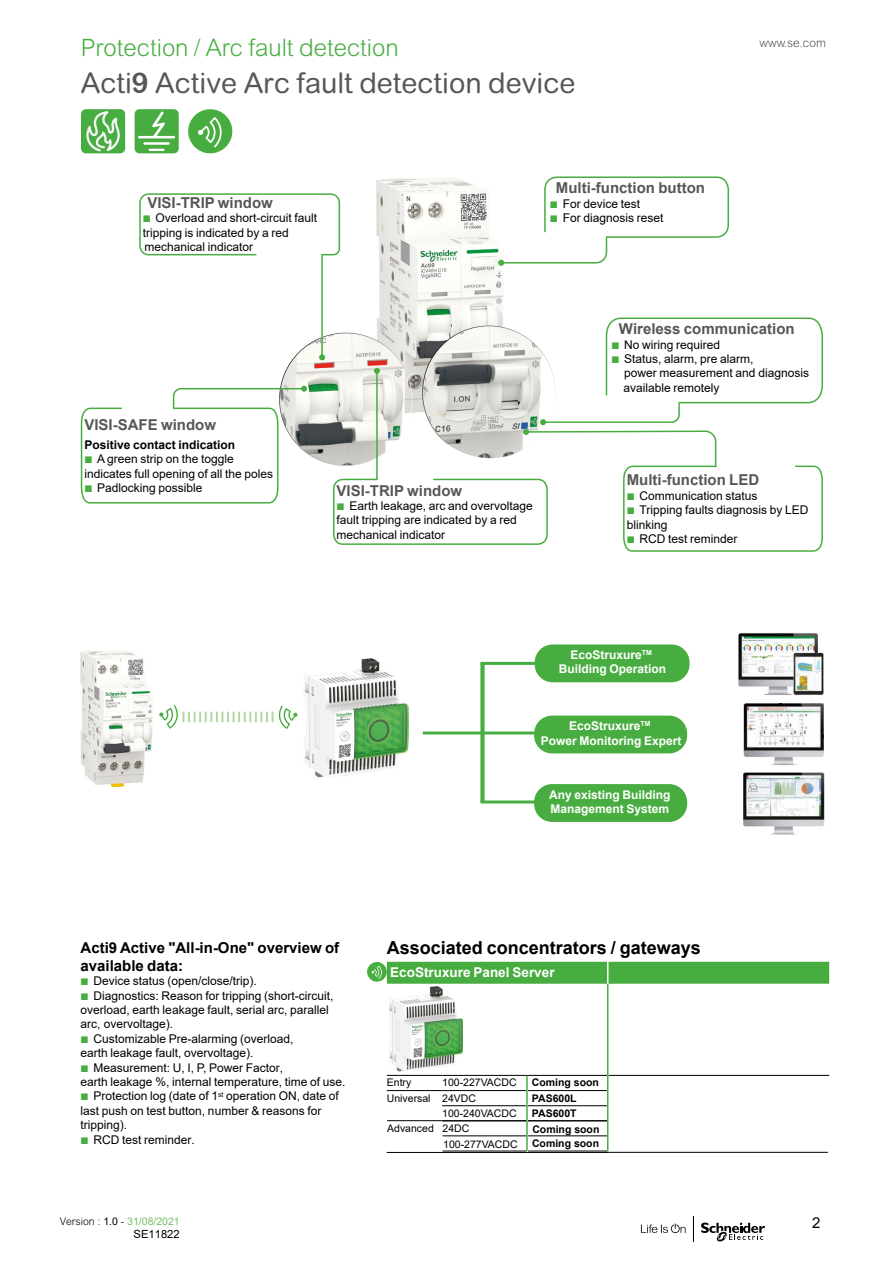
<style>
.page{position:relative;width:893px;height:1263px;background:#fff}
.page>*{position:absolute;margin:0;border:0;box-sizing:border-box;transform-origin:0 0}
.t1{font:28.5px "Arial Rounded MT Pro";color:#575756}
.t2{font:300 24px "Arial Rounded MT Pro";color:#48ad40}
.t3{font:700 18px "Arial";color:#000}
.t4{font:700 15px "Arial";color:#575756}
.t5{font:700 15px/18px "Arial";color:#000}
.t6{font:15px "Arial";color:#000}
.t7{font:700 13.5px "Arial";color:#fff}
.t8{font:12px/14.4px "Arial";color:#000}
.t9{font:700 12px/14.4px "Arial";color:#fff;text-align:center}
.t10{font:300 12px "Arial Rounded MT Pro";color:#575756}
.t11{font:11.25px "Arial";color:#000}
.t12{font:10.5px/15.9px "Arial";color:#000}
.t13{font:700 10.5px/14.7px "Arial";color:#000}
.t14{font:10.5px "Arial";color:#7bbc63}
.t15{font:700 10.5px "Arial";color:#000}
.s1{font-family:"Arial Rounded MT Bold"}
.s2{font-family:"Graph Schneider";color:#48ad40}
.s3{font-weight:700}
.s4{font-family:"Arial Rounded MT Pro";font-weight:300;color:#000}
.s5{color:#000}
</style>
<div class="page">
<img style="left:377px;top:178px;width:127px;height:235px">
<svg style="left:498px;top:176px;width:232px;height:90px"></svg>
<div style="left:333px;top:479px;width:215px;height:66px;border:2px solid #48ad40;border-radius:10px"></div>
<div style="left:81px;top:109px;width:44px;height:44px;background:#48ad40;border-radius:5px"></div>
<svg style="left:86px;top:111px;width:34px;height:40px"></svg>
<div style="left:135px;top:109px;width:44px;height:44px;background:#48ad40;border-radius:5px"></div>
<svg style="left:152px;top:111px;width:13px;height:25px"></svg>
<hr style="left:138px;top:136px;width:37px;height:2px;background:#fff">
<hr style="left:143px;top:142px;width:27px;height:3px;background:#fff">
<svg style="left:149px;top:149px;width:16px;height:2px"></svg>
<svg style="left:188px;top:109px;width:44px;height:44px"></svg>
<svg style="left:422px;top:317px;width:401px;height:235px"></svg>
<img style="left:80px;top:651px;width:73px;height:135px">
<svg style="left:139px;top:193px;width:202px;height:63px"></svg>
<hr style="left:321px;top:255px;width:2px;height:102px;background:#48ad40">
<svg style="left:80px;top:333px;width:332px;height:171px"></svg>
<svg style="left:159px;top:705px;width:138px;height:24px"></svg>
<img style="left:304px;top:659px;width:104px;height:119px">
<hr style="left:387px;top:1075px;width:55px;height:1px;background:#000">
<hr style="left:442px;top:1075px;width:85px;height:1px;background:#000">
<hr style="left:527px;top:1075px;width:80px;height:1px;background:#000">
<hr style="left:608px;top:1075px;width:221px;height:1px;background:#000">
<hr style="left:387px;top:1090px;width:55px;height:1px;background:#000">
<hr style="left:442px;top:1090px;width:84px;height:1px;background:#000">
<hr style="left:528px;top:1090px;width:79px;height:1px;background:#000">
<hr style="left:442px;top:1105px;width:84px;height:1px;background:#000">
<hr style="left:528px;top:1105px;width:79px;height:1px;background:#000">
<hr style="left:442px;top:1121px;width:84px;height:1px;background:#000">
<hr style="left:528px;top:1121px;width:79px;height:1px;background:#000">
<hr style="left:387px;top:1120px;width:56px;height:1px;background:#000">
<hr style="left:443px;top:1120px;width:84px;height:1px;background:#000">
<hr style="left:528px;top:1120px;width:79px;height:1px;background:#000">
<hr style="left:443px;top:1135px;width:84px;height:1px;background:#000">
<hr style="left:528px;top:1135px;width:79px;height:1px;background:#000">
<hr style="left:443px;top:1151px;width:84px;height:1px;background:#000">
<hr style="left:528px;top:1151px;width:79px;height:1px;background:#000">
<hr style="left:387px;top:1152px;width:55px;height:1px;background:#000">
<hr style="left:442px;top:1152px;width:85px;height:1px;background:#000">
<hr style="left:527px;top:1152px;width:81px;height:1px;background:#000">
<hr style="left:606px;top:1152px;width:222px;height:1px;background:#000">
<hr style="left:607px;top:984px;width:1px;height:91px;background:#48ad40">
<svg style="left:367px;top:962px;width:462px;height:22px;background:#4daf46"></svg>
<img style="left:389px;top:987px;width:73px;height:85px">
<div style="left:535px;top:644px;width:155px;height:38px;background:#48ad40;border-radius:18px"></div>
<img style="left:738px;top:632px;width:86px;height:63px">
<img style="left:744px;top:703px;width:79px;height:62px">
<div style="left:534px;top:716px;width:153px;height:37px;background:#48ad40;border-radius:18px"></div>
<div style="left:534px;top:784px;width:153px;height:38px;background:#48ad40;border-radius:18px"></div>
<img style="left:744px;top:772px;width:80px;height:63px">
<hr style="left:480px;top:662px;width:56px;height:3px;background:#48ad40">
<hr style="left:423px;top:731px;width:111px;height:3px;background:#48ad40">
<hr style="left:480px;top:800px;width:56px;height:3px;background:#48ad40">
<hr style="left:481px;top:663px;width:3px;height:139px;background:#48ad40">
<svg style="left:641px;top:1223px;width:45px;height:10px"></svg>
<svg style="left:701px;top:1222px;width:64px;height:20px"></svg>
<svg style="left:693px;top:1216px;width:1px;height:26px"></svg>
<svg style="left:526px;top:1075px;width:2px;height:76px"></svg>
<svg style="left:607px;top:1075px;width:1px;height:76px"></svg>
<h2 class="t2" style="left:81px;top:34px;width:319px">Protection / Arc fault detection</h2>
<h1 class="t1" style="left:81px;top:66px;width:496px">Acti<span class="s1">9</span> Active Arc fault detection device</h1>
<p class="t4" style="left:147px;top:192px;width:127px">VISI-TRIP window</p>
<p class="t8" style="left:143px;top:211px;width:176px"><span class="s2">b</span> Overload and short-circuit fault tripping is indicated by a red mechanical indicator</p>
<p class="t4" style="left:556px;top:177px;width:151px">Multi-function button</p>
<p class="t8" style="left:550px;top:196px;width:115px"><span class="s2">b</span> For device test<br><span class="s2">b</span> For diagnosis reset</p>
<p class="t10" style="left:759px;top:36px;width:68px">www.se.com</p>
<p class="t4" style="left:84px;top:414px;width:133px">VISI-SAFE window</p>
<p class="t8" style="left:84px;top:437px;width:190px"><span class="s3">Positive contact indication<br></span><span class="s2">b</span> A green strip on the toggle indicates full opening of all the poles <span class="s2">b</span> Padlocking possible</p>
<p class="t4" style="left:337px;top:480px;width:127px">VISI-TRIP window</p>
<p class="t8" style="left:337px;top:499px;width:198px"><span class="s2">b</span> Earth leakage, arc and overvoltage fault tripping are indicated by a red mechanical indicator</p>
<p class="t4" style="left:619px;top:318px;width:177px">Wireless communication</p>
<p class="t8" style="left:611px;top:337px;width:110px"><span class="s2">b</span> No wiring required</p>
<p class="t8" style="left:611px;top:351px;width:144px"><span class="s2">b</span> Status, alarm, pre alarm,</p>
<p class="t8" style="left:624px;top:366px;width:186px">power measurement and diagnosis</p>
<p class="t8" style="left:623px;top:380px;width:98px">available remotely</p>
<p class="t4" style="left:627px;top:469px;width:134px">Multi-function LED</p>
<p class="t8" style="left:627px;top:488px;width:183px"><span class="s2">b</span> Communication status<br><span class="s2">b</span> Tripping faults diagnosis by LED blinking<br><span class="s2">b</span> RCD test reminder</p>
<p class="t9" style="left:559px;top:648px;width:109px">EcoStruxure<sup>TM<br></sup>Building Operation</p>
<p class="t9" style="left:541px;top:719px;width:142px">EcoStruxure<sup>TM<br></sup>Power Monitoring Expert</p>
<p class="t9" style="left:549px;top:787px;width:123px;text-align:left">Any existing Building<br>Management System</p>
<p class="t5" style="left:81px;top:939px;width:260px">Acti9 Active "All-in-One" overview of available data:</p>
<p class="t8" style="left:81px;top:974px;width:266px"><span class="s2">b</span> Device status (open/close/trip).<br><span class="s2">b</span> Diagnostics: Reason for tripping (short-circuit, overload, earth leakage fault, serial arc, parallel arc, overvoltage).<br><span class="s2">b</span> Customizable Pre-alarming (overload,<br>earth leakage fault, overvoltage).<br><span class="s2">b</span> Measurement: U, I, P, Power Factor,<br>earth leakage %, internal temperature, time of use. <span class="s2">b</span> Protection log (date of 1<sup>st</sup> operation ON, date of last push on test button, number &amp; reasons for tripping).<br><span class="s2">b</span> RCD test reminder.</p>
<p class="t14" style="left:60px;top:1214px;width:122px"><span class="s4">Version :</span> <span class="s5">1.0</span> <span class="s4">-</span> 31/08/2021</p>
<p class="t11" style="left:134px;top:1226px;width:48px">SE11822</p>
<h3 class="t3" style="left:387px;top:934px;width:316px">Associated concentrators / gateways</h3>
<p class="t7" style="left:390px;top:962px;width:166px">EcoStruxure Panel Server</p>
<p class="t12" style="left:387px;top:1075px;width:26px">Entry</p>
<p class="t12" style="left:442px;top:1075px;width:76px">100-227VACDC</p>
<p class="t13" style="left:532px;top:1075px;width:69px">Coming soon</p>
<p class="t12" style="left:387px;top:1090px;width:91px">Universal 24VDC</p>
<p class="t15" style="left:532px;top:1090px;width:46px">PAS600L</p>
<p class="t12" style="left:442px;top:1105px;width:76px">100-240VACDC</p>
<p class="t15" style="left:532px;top:1106px;width:46px">PAS600T</p>
<p class="t12" style="left:443px;top:1120px;width:76px;text-indent:-56px">Advanced 24DC<br>100-277VACDC</p>
<p class="t13" style="left:532px;top:1122px;width:69px">Coming soon<br>Coming soon</p>
<p class="t6" style="left:812px;top:1212px;width:10px">2</p>
</div>
